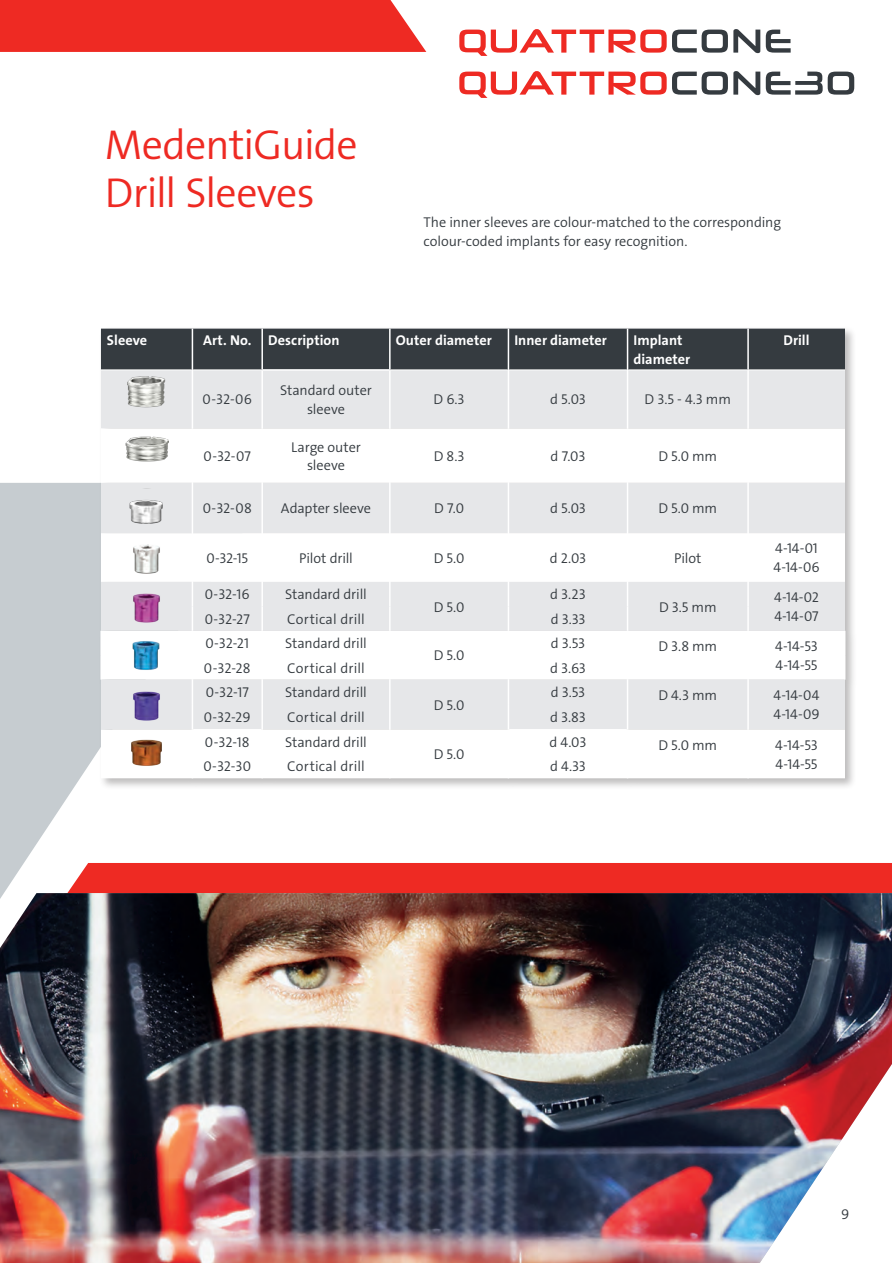
<style>
.page{position:relative;width:892px;height:1263px;background:#fff}
.page>*{position:absolute;margin:0;border:0;box-sizing:border-box;transform-origin:0 0}
.t1{font:42px/48px "The Sans LP4 Se Lig";letter-spacing:-.02em;color:#ee2a23}
.t2{font:14.25px/18.8px "The Sans LP4 Se Lig";letter-spacing:-.005em;color:#353b40}
.t3{font:14.25px/18.8px "The Sans LP7 Bld";color:#fff}
</style>
<div class="page">
<div style="left:279px;top:863px;width:613px;height:30px;background:#ee2a23"></div>
<img style="left:0;top:893px;width:892px;height:370px">
<svg style="left:0;top:483px;width:279px;height:437px;fill:#c6ccd0"></svg>
<svg style="left:672px;top:29px;width:118px;height:24px"></svg>
<svg style="left:459px;top:29px;width:207px;height:27px"></svg>
<svg style="left:672px;top:71px;width:182px;height:24px"></svg>
<svg style="left:459px;top:71px;width:207px;height:27px"></svg>
<div style="left:98px;top:326px;width:758px;height:464px;background:#231f20;opacity:.3"></div>
<div style="left:101px;top:329px;width:744px;height:40px;background:#353b40"></div>
<div style="left:101px;top:370px;width:744px;height:58px;background:#e6e7e9"></div>
<svg style="left:101px;top:428px;width:744px;height:350px"></svg>
<hr style="left:101px;top:369px;width:91px;height:1px;background:#fff">
<hr style="left:193px;top:369px;width:68px;height:1px;background:#fff">
<hr style="left:390px;top:369px;width:117px;height:1px;background:#fff">
<hr style="left:509px;top:369px;width:118px;height:1px;background:#fff">
<hr style="left:628px;top:369px;width:119px;height:1px;background:#fff">
<hr style="left:748px;top:369px;width:97px;height:1px;background:#fff">
<hr style="left:193px;top:729px;width:68px;height:1px;background:#fff">
<hr style="left:509px;top:729px;width:118px;height:1px;background:#fff">
<hr style="left:261px;top:369px;width:129px;height:2px;background:#fff">
<hr style="left:261px;top:371px;width:2px;height:57px;background:#fff">
<hr style="left:389px;top:371px;width:1px;height:57px;background:#fff">
<hr style="left:261px;top:428px;width:2px;height:55px;background:#fff">
<hr style="left:389px;top:428px;width:1px;height:55px;background:#fff">
<hr style="left:261px;top:582px;width:2px;height:24px;background:#fff">
<hr style="left:261px;top:606px;width:2px;height:25px;background:#fff">
<hr style="left:261px;top:631px;width:2px;height:24px;background:#fff">
<hr style="left:261px;top:655px;width:2px;height:25px;background:#fff">
<hr style="left:261px;top:680px;width:2px;height:24px;background:#fff">
<hr style="left:261px;top:704px;width:2px;height:25px;background:#fff">
<hr style="left:261px;top:729px;width:2px;height:25px;background:#fff">
<hr style="left:261px;top:754px;width:2px;height:24px;background:#fff">
<svg style="left:389px;top:582px;width:1px;height:196px"></svg>
<hr style="left:192px;top:329px;width:1px;height:41px;background:#fff">
<hr style="left:261px;top:329px;width:2px;height:40px;background:#fff">
<hr style="left:389px;top:329px;width:1px;height:40px;background:#fff">
<hr style="left:507px;top:329px;width:2px;height:41px;background:#fff">
<hr style="left:627px;top:329px;width:1px;height:41px;background:#fff">
<hr style="left:747px;top:329px;width:1px;height:41px;background:#fff">
<hr style="left:192px;top:370px;width:1px;height:58px;background:#fff">
<hr style="left:507px;top:370px;width:2px;height:58px;background:#fff">
<hr style="left:627px;top:370px;width:1px;height:58px;background:#fff">
<hr style="left:747px;top:370px;width:1px;height:58px;background:#fff">
<hr style="left:192px;top:428px;width:1px;height:55px;background:#fff">
<hr style="left:507px;top:428px;width:2px;height:55px;background:#fff">
<hr style="left:627px;top:428px;width:1px;height:55px;background:#fff">
<hr style="left:747px;top:428px;width:1px;height:55px;background:#fff">
<hr style="left:192px;top:483px;width:1px;height:50px;background:#fff">
<hr style="left:261px;top:483px;width:2px;height:50px;background:#fff">
<hr style="left:389px;top:483px;width:1px;height:50px;background:#fff">
<hr style="left:507px;top:483px;width:2px;height:50px;background:#fff">
<hr style="left:627px;top:483px;width:1px;height:50px;background:#fff">
<hr style="left:747px;top:483px;width:1px;height:50px;background:#fff">
<hr style="left:192px;top:533px;width:1px;height:49px;background:#fff">
<hr style="left:261px;top:533px;width:2px;height:49px;background:#fff">
<hr style="left:389px;top:533px;width:1px;height:49px;background:#fff">
<hr style="left:507px;top:533px;width:2px;height:49px;background:#fff">
<hr style="left:627px;top:533px;width:1px;height:49px;background:#fff">
<hr style="left:747px;top:533px;width:1px;height:49px;background:#fff">
<hr style="left:507px;top:582px;width:2px;height:24px;background:#fff">
<hr style="left:507px;top:606px;width:2px;height:25px;background:#fff">
<hr style="left:507px;top:631px;width:2px;height:24px;background:#fff">
<hr style="left:507px;top:655px;width:2px;height:25px;background:#fff">
<hr style="left:507px;top:680px;width:2px;height:24px;background:#fff">
<hr style="left:507px;top:704px;width:2px;height:25px;background:#fff">
<hr style="left:507px;top:729px;width:2px;height:25px;background:#fff">
<svg style="left:192px;top:582px;width:1px;height:196px"></svg>
<hr style="left:507px;top:754px;width:2px;height:24px;background:#fff">
<svg style="left:627px;top:582px;width:1px;height:196px"></svg>
<svg style="left:747px;top:582px;width:1px;height:196px"></svg>
<svg style="left:101px;top:631px;width:1px;height:49px"></svg>
<hr style="left:193px;top:655px;width:68px;height:1px;background:#fff">
<hr style="left:509px;top:655px;width:118px;height:1px;background:#fff">
<svg style="left:844px;top:631px;width:1px;height:49px"></svg>
<img style="left:127px;top:376px;width:39px;height:32px">
<img style="left:125px;top:436px;width:43px;height:25px">
<img style="left:129px;top:499px;width:35px;height:24px">
<svg style="left:134px;top:489px;width:25px;height:1px"></svg>
<img style="left:125px;top:539px;width:43px;height:37px">
<img style="left:125px;top:588px;width:43px;height:37px">
<img style="left:125px;top:637px;width:43px;height:37px">
<img style="left:125px;top:686px;width:43px;height:37px">
<img style="left:125px;top:735px;width:43px;height:37px">
<div style="left:0;top:0;width:426px;height:52px;background:#ee2a23"></div>
<h1 class="t1" style="left:105px;top:121px;width:254px">MedentiGuide<br>Drill Sleeves</h1>
<p class="t2" style="left:423px;top:213px;width:359px">The inner sleeves are colour-matched to the corresponding colour-coded implants for easy recognition.</p>
<p class="t3" style="left:107px;top:331px;width:42px">Sleeve</p>
<p class="t3" style="left:203px;top:331px;width:138px">Art. No. Description</p>
<p class="t3" style="left:396px;top:331px;width:97px">Outer diameter</p>
<p class="t3" style="left:514px;top:331px;width:94px">Inner diameter</p>
<p class="t3" style="left:633px;top:331px;width:58px">Implant diameter</p>
<p class="t3" style="left:783px;top:331px;width:27px">Drill</p>
<p class="t2" style="left:203px;top:390px;width:51px">0-32-06</p>
<p class="t2" style="left:280px;top:381px;width:93px;text-align:center">Standard outer sleeve</p>
<p class="t2" style="left:433px;top:390px;width:33px">D 6.3</p>
<p class="t2" style="left:550px;top:390px;width:37px">d 5.03</p>
<p class="t2" style="left:644px;top:390px;width:88px">D 3.5 - 4.3 mm</p>
<p class="t2" style="left:203px;top:447px;width:49px">0-32-07</p>
<p class="t2" style="left:291px;top:437px;width:71px;text-align:center">Large outer sleeve</p>
<p class="t2" style="left:434px;top:447px;width:32px">D 8.3</p>
<p class="t2" style="left:550px;top:447px;width:36px">d 7.03</p>
<p class="t2" style="left:658px;top:447px;width:60px">D 5.0 mm</p>
<p class="t2" style="left:203px;top:499px;width:50px">0-32-08</p>
<p class="t2" style="left:281px;top:499px;width:92px">Adapter sleeve</p>
<p class="t2" style="left:434px;top:499px;width:31px">D 7.0</p>
<p class="t2" style="left:550px;top:499px;width:37px">d 5.03</p>
<p class="t2" style="left:658px;top:499px;width:60px">D 5.0 mm</p>
<p class="t2" style="left:206px;top:549px;width:43px">0-32-15</p>
<p class="t2" style="left:299px;top:549px;width:55px">Pilot drill</p>
<p class="t2" style="left:434px;top:549px;width:32px">D 5.0</p>
<p class="t2" style="left:550px;top:549px;width:38px">d 2.03</p>
<p class="t2" style="left:674px;top:549px;width:29px">Pilot</p>
<p class="t2" style="left:773px;top:539px;width:48px">4-14-01<br>4-14-06</p>
<p class="t2" style="left:205px;top:585px;width:46px">0-32-16</p>
<p class="t2" style="left:285px;top:585px;width:83px">Standard drill</p>
<p class="t2" style="left:434px;top:597px;width:32px">D 5.0</p>
<p class="t2" style="left:550px;top:585px;width:37px">d 3.23</p>
<p class="t2" style="left:774px;top:588px;width:46px">4-14-02</p>
<p class="t2" style="left:659px;top:597px;width:59px">D 3.5 mm</p>
<p class="t2" style="left:205px;top:610px;width:47px">0-32-27</p>
<p class="t2" style="left:287px;top:610px;width:79px">Cortical drill</p>
<p class="t2" style="left:550px;top:610px;width:36px">d 3.33</p>
<p class="t2" style="left:774px;top:607px;width:46px">4-14-07</p>
<p class="t2" style="left:205px;top:634px;width:45px">0-32-21</p>
<p class="t2" style="left:285px;top:634px;width:83px">Standard drill</p>
<p class="t2" style="left:434px;top:646px;width:32px">D 5.0</p>
<p class="t2" style="left:551px;top:634px;width:36px">d 3.53</p>
<p class="t2" style="left:658px;top:637px;width:60px">D 3.8 mm</p>
<p class="t2" style="left:775px;top:637px;width:44px">4-14-53</p>
<p class="t2" style="left:204px;top:659px;width:48px">0-32-28</p>
<p class="t2" style="left:287px;top:659px;width:79px">Cortical drill</p>
<p class="t2" style="left:550px;top:659px;width:37px">d 3.63</p>
<p class="t2" style="left:775px;top:656px;width:44px">4-14-55</p>
<p class="t2" style="left:206px;top:683px;width:45px">0-32-17</p>
<p class="t2" style="left:285px;top:683px;width:83px">Standard drill</p>
<p class="t2" style="left:434px;top:696px;width:32px">D 5.0</p>
<p class="t2" style="left:551px;top:683px;width:36px">d 3.53</p>
<p class="t2" style="left:658px;top:686px;width:60px">D 4.3 mm</p>
<p class="t2" style="left:773px;top:686px;width:47px">4-14-04</p>
<p class="t2" style="left:204px;top:708px;width:49px">0-32-29</p>
<p class="t2" style="left:287px;top:708px;width:79px">Cortical drill</p>
<p class="t2" style="left:550px;top:708px;width:37px">d 3.83</p>
<p class="t2" style="left:773px;top:705px;width:48px">4-14-09</p>
<p class="t2" style="left:205px;top:733px;width:46px">0-32-18</p>
<p class="t2" style="left:285px;top:733px;width:83px">Standard drill</p>
<p class="t2" style="left:434px;top:745px;width:32px">D 5.0</p>
<p class="t2" style="left:549px;top:733px;width:38px">d 4.03</p>
<p class="t2" style="left:658px;top:736px;width:60px">D 5.0 mm</p>
<p class="t2" style="left:775px;top:736px;width:44px">4-14-53</p>
<p class="t2" style="left:203px;top:757px;width:49px">0-32-30</p>
<p class="t2" style="left:287px;top:757px;width:79px">Cortical drill</p>
<p class="t2" style="left:550px;top:757px;width:37px">d 4.33</p>
<p class="t2" style="left:775px;top:754px;width:44px">4-14-55</p>
<p class="t2" style="left:841px;top:1204px;width:10px">9</p>
</div>
